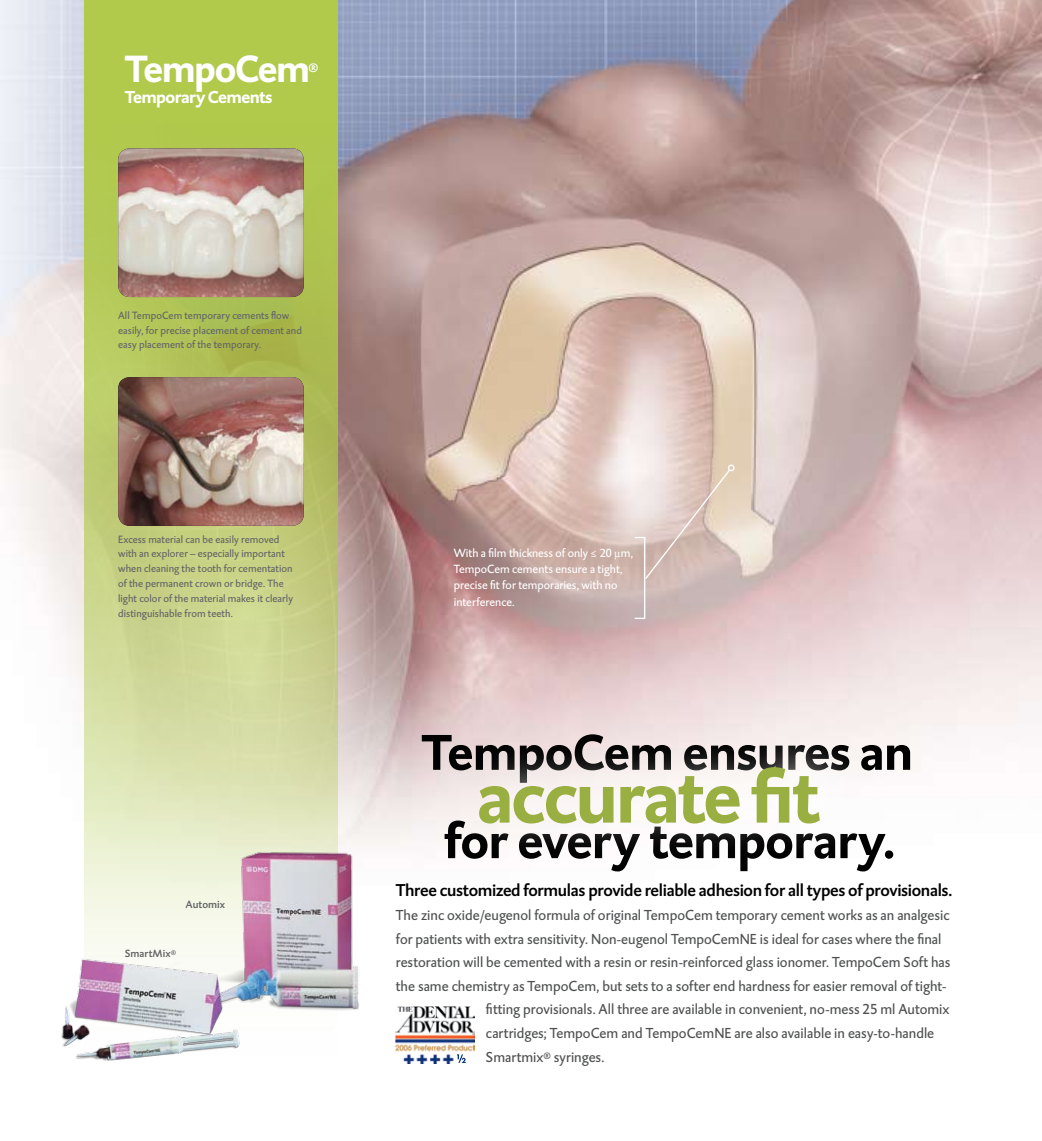
<style>
.page{position:relative;width:1042px;height:1141px;background:#fff}
.page>*{position:absolute;margin:0;border:0;box-sizing:border-box;transform-origin:0 0}
.t1{font:700 75.6px "DTL Caspari T";letter-spacing:-.035em;color:#9aaf41}
.t2{font:700 51.27px "DTL Caspari T";letter-spacing:-.015em;color:#000}
.t3{font:700 38.68px "DTL Caspari T";letter-spacing:-.035em;color:#fff}
.t4{font:700 17.68px "DTL Caspari T";letter-spacing:-.035em;color:#fff}
.t5{font:17.5px "DTL Caspari T Medium";letter-spacing:-.02em;color:#000}
.t6{font:14.88px "DTL Caspari T";color:#4f5051}
.t7{font:700 12.25px "DTL Caspari T";color:#fff}
.t8{font:12.08px/16.4px "DTL Caspari T";color:#fff}
.t9{font:10.85px/14.9px "DTL Caspari T";letter-spacing:.005em;color:#636466}
.t10{font:10.85px "DTL Caspari T Medium";letter-spacing:.005em;color:#636466}
</style>
<div class="page">
<img style="left:0;top:0;width:1042px;height:1064px">
<img style="left:85px;top:0;width:252px;height:1064px">
<div style="left:634px;top:537px;width:11px;height:82px;border:1px solid #fff"></div>
<svg style="left:644px;top:468px;width:87px;height:112px;background:#dcc9c1"></svg>
<div style="left:728px;top:464px;width:6px;height:7px;border:1px solid #fff;border-radius:50%"></div>
<img style="left:118px;top:377px;width:186px;height:149px">
<img style="left:146px;top:833px;width:219px;height:197px">
<svg style="left:457px;top:720px;width:421px;height:142px;fill:#faf6f4"></svg>
<img style="left:118px;top:148px;width:186px;height:149px">
<img style="left:38px;top:947px;width:209px;height:117px">
<img style="left:396px;top:1006px;width:79px;height:57px">
<div style="left:455px;top:1053px;width:14px;height:11px;background:#fff"></div>
<svg style="left:457px;top:1054px;width:9px;height:9px"></svg>
<h3 class="t3" style="left:125px;top:43px;width:187px">TempoCem</h3>
<p class="t7" style="left:308px;top:59px;width:11px">®</p>
<p class="t4" style="left:125px;top:86px;width:149px">Temporary Cements</p>
<p class="t9" style="left:118px;top:308px;width:185px">All TempoCem temporary cements flow easily, for precise placement of cement and easy placement of the temporary.</p>
<p class="t9" style="left:118px;top:531px;width:176px">Excess material can be easily removed with an explorer – especially important when cleaning the tooth for cementation of the permanent crown or bridge. The light color of the material makes it clearly distinguishable from teeth.</p>
<p class="t10" style="left:185px;top:897px;width:41px">Automix</p>
<p class="t10" style="left:125px;top:947px;width:53px">SmartMix<sup>®</sup></p>
<p class="t8" style="left:454px;top:544px;width:181px">With a film thickness of only ≤ 20 µm,<br>TempoCem cements ensure a tight, precise fit for temporaries, with no interference.</p>
<h2 class="t2" style="left:421px;top:718px;width:493px">TempoCem ensures an</h2>
<h1 class="t1" style="left:477px;top:746px;width:345px">accurate fit</h1>
<h2 class="t2" style="left:444px;top:806px;width:452px">for every temporary.</h2>
<p class="t5" style="left:396px;top:879px;width:558px">Three customized formulas provide reliable adhesion for all types of provisionals.</p>
<p class="t6" style="left:396px;top:906px;width:555px">The zinc oxide/eugenol formula of original TempoCem temporary cement works as an analgesic</p>
<p class="t6" style="left:396px;top:930px;width:547px">for patients with extra sensitivity. Non-eugenol TempoCemNE is ideal for cases where the final</p>
<p class="t6" style="left:396px;top:953px;width:556px">restoration will be cemented with a resin or resin-reinforced glass ionomer. TempoCem Soft has</p>
<p class="t6" style="left:396px;top:977px;width:552px">the same chemistry as TempoCem, but sets to a softer end hardness for easier removal of tight-</p>
<p class="t6" style="left:486px;top:1000px;width:465px">fitting provisionals. All three are available in convenient, no-mess 25 ml Automix</p>
<p class="t6" style="left:486px;top:1024px;width:450px">cartridges; TempoCem and TempoCemNE are also available in easy-to-handle</p>
<p class="t6" style="left:486px;top:1048px;width:120px">Smartmix<sup>®</sup> syringes.</p>
</div>
